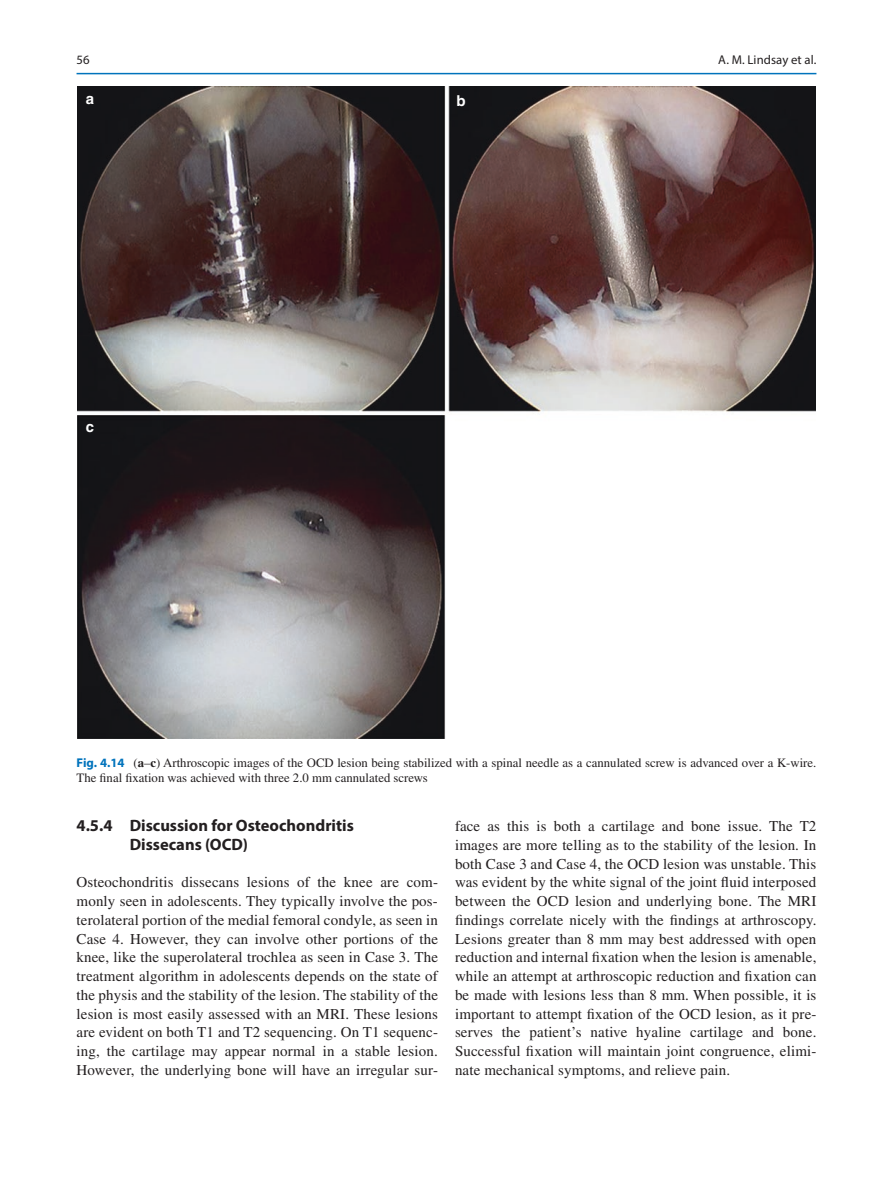
<style>
.page{position:relative;width:893px;height:1187px;background:#fff}
.page>*{position:absolute;margin:0;border:0;box-sizing:border-box;transform-origin:0 0}
.t1{font:700 16.5px/18.8px "Myriad Pro";color:#231f20}
.t2{font:15px/18.8px "Times LT Std";letter-spacing:.01em;color:#231f20;text-align:justify}
.t3{font:700 15px "Helvetica";color:#fff}
.t4{font:12.75px/15px "Times LT Std";color:#231f20}
.t5{font:12.75px "Myriad Pro Regular 2";letter-spacing:.005em;color:#231f20}
.t6{font:12.75px "Myriad Pro";color:#231f20}
.s1{font-family:"Myriad Pro";font-weight:700;color:#0073bc}
.s2{font-weight:700}
</style>
<div class="page">
<img style="left:77px;top:87px;width:738px;height:651px">
<hr style="left:77px;top:73px;width:739px;height:1px;background:#0073bc">
<p class="t6" style="left:77px;top:52px;width:15px">56</p>
<p class="t3" style="left:86px;top:89px;width:10px">a</p>
<p class="t3" style="left:86px;top:418px;width:10px">c</p>
<p class="t3" style="left:457px;top:92px;width:11px">b</p>
<p class="t5" style="left:718px;top:52px;width:100px">A. M. Lindsay et al.</p>
<p class="t4" style="left:77px;top:755px;width:741px"><span class="s1">Fig. 4.14</span> (<span class="s2">a</span>–<span class="s2">c</span>) Arthroscopic images of the OCD lesion being stabilized with a spinal needle as a cannulated screw is advanced over a K-wire.<br>The final fixation was achieved with three 2.0 mm cannulated screws</p>
<p class="t1" style="left:130px;top:815px;width:226px;text-indent:-53px">4.5.4 Discussion for Osteochondritis<br>Dissecans (OCD)</p>
<p class="t2" style="left:77px;top:872px;width:363px">Osteochondritis dissecans lesions of the knee are com&shy;monly seen in adolescents. They typically involve the pos&shy;terolateral portion of the medial femoral condyle, as seen in Case 4. However, they can involve other portions of the knee, like the superolateral trochlea as seen in Case 3. The treatment algorithm in adolescents depends on the state of the physis and the stability of the lesion. The stability of the lesion is most easily assessed with an MRI. These lesions are evident on both T1 and T2 sequencing. On T1 sequenc&shy;ing, the cartilage may appear normal in a stable lesion.<br>However, the underlying bone will have an irregular sur-</p>
<p class="t2" style="left:455px;top:816px;width:363px">face as this is both a cartilage and bone issue. The T2 images are more telling as to the stability of the lesion. In both Case 3 and Case 4, the OCD lesion was unstable. This was evident by the white signal of the joint fluid interposed between the OCD lesion and underlying bone. The MRI findings correlate nicely with the findings at arthroscopy.<br>Lesions greater than 8 mm may best addressed with open reduction and internal fixation when the lesion is amenable, while an attempt at arthroscopic reduction and fixation can be made with lesions less than 8 mm. When possible, it is important to attempt fixation of the OCD lesion, as it pre&shy;serves the patient’s native hyaline cartilage and bone.<br>Successful fixation will maintain joint congruence, elimi&shy;nate mechanical symptoms, and relieve pain.</p>
</div>
